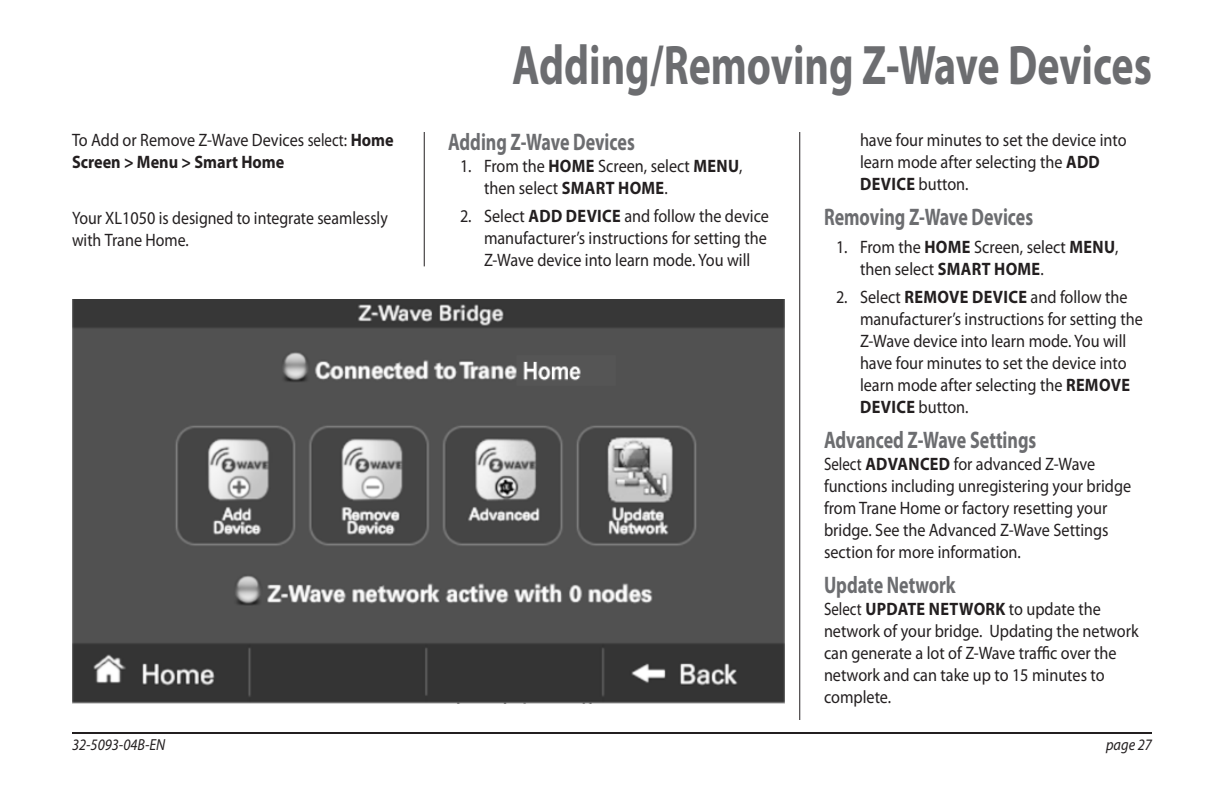
<style>
.page{position:relative;width:1224px;height:792px;background:#fff}
.page>*{position:absolute;margin:0;border:0;box-sizing:border-box;transform-origin:0 0}
.Heading_1{font:700 56px "Myriad Pro";color:#6c6d70;scale:.75 1}
.Heading_2{font:700 24px "Myriad Pro";color:#6c6d70;scale:.75 1}
.Numbered_Text{font:700 24px "Myriad Pro";color:#6c6d70;scale:.75 1}
.Default_Text{font:18px/22px "Myriad Pro";color:#231f20;scale:.9 1}
.Default_Text-2{font:18px/22px "Myriad Pro";color:#231f20;scale:.83 1}
.Default_Text-3{font:18px/22px "Myriad Pro";color:#231f20;scale:.88 1}
.t1{font:italic 16px "Myriad Pro";color:#231f20;scale:.9 1}
.s1{font-weight:700}
</style>
<div class="page">
<hr style="left:72px;top:732px;width:1080px;height:2px;background:#231f20">
<hr style="left:424px;top:132px;width:1px;height:134px;background:#231f20">
<hr style="left:799px;top:132px;width:1px;height:588px;background:#231f20">
<img style="left:72px;top:299px;width:712px;height:405px">
<p class="Default_Text" style="left:72px;top:128px;width:359px">To Add or Remove Z-Wave Devices select: <span class="s1">Home<br>Screen &gt; Menu &gt; Smart Home</span></p>
<p class="Default_Text-3" style="left:72px;top:206px;width:360px">Your XL1050 is designed to integrate seamlessly with Trane Home.</p>
<p class="Heading_1" style="left:512px;top:29px;width:855px">Adding/Removing Z-Wave Devices</p>
<p class="Heading_2" style="left:448px;top:126px;width:251px">Adding Z-Wave Devices</p>
<p class="Default_Text" style="left:484px;top:155px;width:289px;text-indent:-24px">1. From the <span class="s1">HOME</span> Screen, select <span class="s1">MENU</span>, then select <span class="s1">SMART HOME</span>.</p>
<p class="Default_Text" style="left:484px;top:205px;width:318px;text-align:justify;text-indent:-24px">2. Select <span class="s1">ADD DEVICE</span> and follow the device manufacturer’s instructions for setting the Z-Wave device into learn mode. You will</p>
<p class="Default_Text" style="left:860px;top:128px;width:298px">have four minutes to set the device into learn mode after selecting the <span class="s1">ADD<br>DEVICE</span> button.</p>
<p class="Numbered_Text" style="left:824px;top:201px;width:280px">Removing Z-Wave Devices</p>
<p class="Default_Text" style="left:860px;top:236px;width:289px;text-indent:-24px">1. From the <span class="s1">HOME</span> Screen, select <span class="s1">MENU</span>, then select <span class="s1">SMART HOME</span>.</p>
<p class="Default_Text" style="left:860px;top:286px;width:316px;text-indent:-24px">2. Select <span class="s1">REMOVE DEVICE</span> and follow the manufacturer’s instructions for setting the Z-Wave device into learn mode. You will have four minutes to set the device into learn mode after selecting the <span class="s1">REMOVE DEVICE</span> button.</p>
<p class="Heading_2" style="left:824px;top:424px;width:285px">Advanced Z-Wave Settings</p>
<p class="Default_Text-2" style="left:824px;top:453px;width:372px">Select <span class="s1">ADVANCED</span> for advanced Z-Wave functions including unregistering your bridge from Trane Home or factory resetting your bridge. See the Advanced Z-Wave Settings section for more information.</p>
<p class="Heading_2" style="left:824px;top:569px;width:177px">Update Network</p>
<p class="Default_Text-2" style="left:824px;top:597px;width:381px">Select <span class="s1">UPDATE NETWORK</span> to update the network of your bridge. Updating the network can generate a lot of Z-Wave traffic over the network and can take up to 15 minutes to complete.</p>
<p class="t1" style="left:72px;top:735px;width:105px">32-5093-04B-EN</p>
<p class="t1" style="left:1106px;top:735px;width:53px">page 27</p>
</div>
